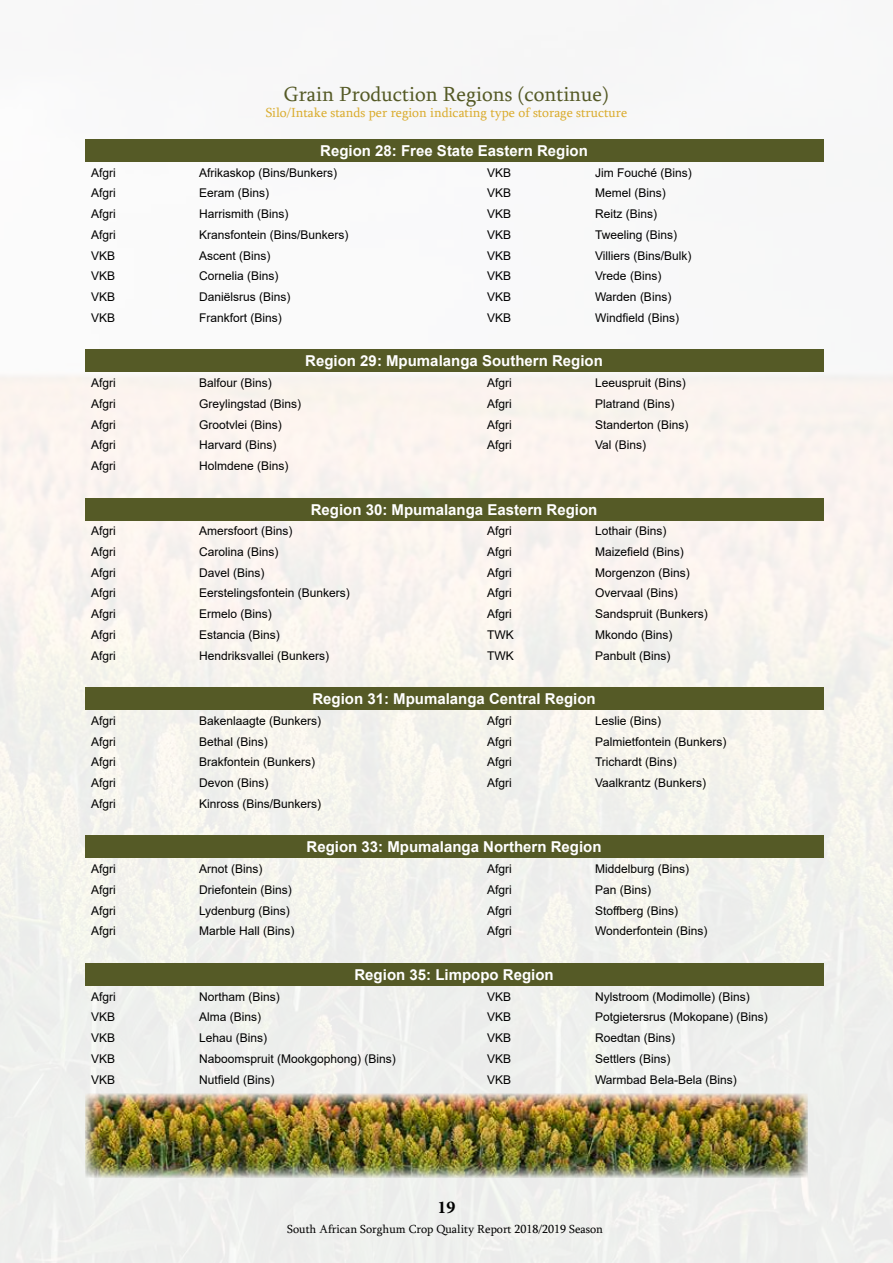
<style>
.page{position:relative;width:893px;height:1263px;background:#fff}
.page>*{position:absolute;margin:0;border:0;box-sizing:border-box;transform-origin:0 0}
.t1{font:21px "Sylfaen";color:#555a26}
.t2{font:700 18px "Minion Pro";color:#000}
.t3{font:700 15px "Arial";color:#fff}
.t4{font:13.5px "Sylfaen";color:#daac2e}
.t5{font:12px "Arial";color:#000}
.t6{font:12px "Sylfaen";color:#000}
</style>
<div class="page">
<img style="left:0;top:139px;width:893px;height:1124px">
<div style="left:85px;top:139px;width:738px;height:23px;background:#555a26"></div>
<div style="left:85px;top:349px;width:738px;height:23px;background:#555a26"></div>
<div style="left:85px;top:498px;width:738px;height:22px;background:#555a26"></div>
<div style="left:85px;top:687px;width:738px;height:23px;background:#555a26"></div>
<div style="left:85px;top:835px;width:738px;height:23px;background:#555a26"></div>
<div style="left:85px;top:963px;width:738px;height:23px;background:#555a26"></div>
<img style="left:85px;top:1094px;width:723px;height:84px">
<h1 class="t1" style="left:284px;top:85px;width:327px">Grain Production Regions (continue)</h1>
<p class="t4" style="left:266px;top:107px;width:363px">Silo/Intake stands per region indicating type of storage structure</p>
<p class="t3" style="left:320px;top:145px;width:269px">Region 28: Free State Eastern Region</p>
<p class="t5" style="left:91px;top:168px;width:26px">Afgri</p>
<p class="t5" style="left:199px;top:168px;width:140px">Afrikaskop (Bins/Bunkers)</p>
<p class="t5" style="left:487px;top:168px;width:26px">VKB</p>
<p class="t5" style="left:595px;top:168px;width:98px">Jim Fouché (Bins)</p>
<p class="t5" style="left:91px;top:189px;width:26px">Afgri</p>
<p class="t5" style="left:199px;top:189px;width:72px">Eeram (Bins)</p>
<p class="t5" style="left:487px;top:189px;width:26px">VKB</p>
<p class="t5" style="left:595px;top:189px;width:72px">Memel (Bins)</p>
<p class="t5" style="left:91px;top:209px;width:26px">Afgri</p>
<p class="t5" style="left:199px;top:209px;width:91px">Harrismith (Bins)</p>
<p class="t5" style="left:487px;top:209px;width:26px">VKB</p>
<p class="t5" style="left:595px;top:209px;width:64px">Reitz (Bins)</p>
<p class="t5" style="left:91px;top:230px;width:26px">Afgri</p>
<p class="t5" style="left:199px;top:230px;width:151px">Kransfontein (Bins/Bunkers)</p>
<p class="t5" style="left:487px;top:230px;width:26px">VKB</p>
<p class="t5" style="left:595px;top:230px;width:84px">Tweeling (Bins)</p>
<p class="t5" style="left:91px;top:251px;width:26px">VKB</p>
<p class="t5" style="left:199px;top:251px;width:73px">Ascent (Bins)</p>
<p class="t5" style="left:487px;top:251px;width:26px">VKB</p>
<p class="t5" style="left:595px;top:251px;width:98px">Villiers (Bins/Bulk)</p>
<p class="t5" style="left:91px;top:272px;width:26px">VKB</p>
<p class="t5" style="left:199px;top:272px;width:81px">Cornelia (Bins)</p>
<p class="t5" style="left:487px;top:272px;width:26px">VKB</p>
<p class="t5" style="left:595px;top:272px;width:68px">Vrede (Bins)</p>
<p class="t5" style="left:91px;top:292px;width:26px">VKB</p>
<p class="t5" style="left:199px;top:292px;width:93px">Daniëlsrus (Bins)</p>
<p class="t5" style="left:487px;top:292px;width:26px">VKB</p>
<p class="t5" style="left:595px;top:292px;width:78px">Warden (Bins)</p>
<p class="t5" style="left:91px;top:313px;width:26px">VKB</p>
<p class="t5" style="left:199px;top:313px;width:84px">Frankfort (Bins)</p>
<p class="t5" style="left:487px;top:313px;width:26px">VKB</p>
<p class="t5" style="left:595px;top:309px;width:86px">Windfield (Bins)</p>
<p class="t3" style="left:305px;top:355px;width:299px">Region 29: Mpumalanga Southern Region</p>
<p class="t5" style="left:91px;top:378px;width:26px">Afgri</p>
<p class="t5" style="left:199px;top:378px;width:74px">Balfour (Bins)</p>
<p class="t5" style="left:487px;top:378px;width:26px">Afgri</p>
<p class="t5" style="left:595px;top:378px;width:92px">Leeuspruit (Bins)</p>
<p class="t5" style="left:91px;top:399px;width:26px">Afgri</p>
<p class="t5" style="left:199px;top:399px;width:104px">Greylingstad (Bins)</p>
<p class="t5" style="left:487px;top:399px;width:26px">Afgri</p>
<p class="t5" style="left:595px;top:399px;width:81px">Platrand (Bins)</p>
<p class="t5" style="left:91px;top:420px;width:26px">Afgri</p>
<p class="t5" style="left:199px;top:420px;width:84px">Grootvlei (Bins)</p>
<p class="t5" style="left:487px;top:420px;width:26px">Afgri</p>
<p class="t5" style="left:595px;top:420px;width:95px">Standerton (Bins)</p>
<p class="t5" style="left:91px;top:440px;width:26px">Afgri</p>
<p class="t5" style="left:199px;top:440px;width:79px">Harvard (Bins)</p>
<p class="t5" style="left:487px;top:440px;width:26px">Afgri</p>
<p class="t5" style="left:595px;top:440px;width:53px">Val (Bins)</p>
<p class="t5" style="left:91px;top:461px;width:26px">Afgri</p>
<p class="t5" style="left:199px;top:461px;width:91px">Holmdene (Bins)</p>
<p class="t3" style="left:311px;top:504px;width:288px">Region 30: Mpumalanga Eastern Region</p>
<p class="t5" style="left:91px;top:526px;width:26px">Afgri</p>
<p class="t5" style="left:199px;top:526px;width:95px">Amersfoort (Bins)</p>
<p class="t5" style="left:487px;top:526px;width:26px">Afgri</p>
<p class="t5" style="left:595px;top:526px;width:73px">Lothair (Bins)</p>
<p class="t5" style="left:91px;top:547px;width:26px">Afgri</p>
<p class="t5" style="left:199px;top:547px;width:81px">Carolina (Bins)</p>
<p class="t5" style="left:487px;top:547px;width:26px">Afgri</p>
<p class="t5" style="left:595px;top:543px;width:90px">Maizefield (Bins)</p>
<p class="t5" style="left:91px;top:568px;width:26px">Afgri</p>
<p class="t5" style="left:199px;top:568px;width:67px">Davel (Bins)</p>
<p class="t5" style="left:487px;top:568px;width:26px">Afgri</p>
<p class="t5" style="left:595px;top:568px;width:96px">Morgenzon (Bins)</p>
<p class="t5" style="left:91px;top:589px;width:26px">Afgri</p>
<p class="t5" style="left:199px;top:589px;width:152px">Eerstelingsfontein (Bunkers)</p>
<p class="t5" style="left:487px;top:589px;width:26px">Afgri</p>
<p class="t5" style="left:595px;top:589px;width:84px">Overvaal (Bins)</p>
<p class="t5" style="left:91px;top:609px;width:26px">Afgri</p>
<p class="t5" style="left:199px;top:609px;width:74px">Ermelo (Bins)</p>
<p class="t5" style="left:487px;top:609px;width:26px">Afgri</p>
<p class="t5" style="left:595px;top:609px;width:114px">Sandspruit (Bunkers)</p>
<p class="t5" style="left:91px;top:630px;width:26px">Afgri</p>
<p class="t5" style="left:199px;top:630px;width:82px">Estancia (Bins)</p>
<p class="t5" style="left:487px;top:630px;width:28px">TWK</p>
<p class="t5" style="left:595px;top:630px;width:79px">Mkondo (Bins)</p>
<p class="t5" style="left:91px;top:651px;width:26px">Afgri</p>
<p class="t5" style="left:199px;top:651px;width:132px">Hendriksvallei (Bunkers)</p>
<p class="t5" style="left:487px;top:651px;width:28px">TWK</p>
<p class="t5" style="left:595px;top:651px;width:77px">Panbult (Bins)</p>
<p class="t3" style="left:312px;top:693px;width:285px">Region 31: Mpumalanga Central Region</p>
<p class="t5" style="left:91px;top:716px;width:26px">Afgri</p>
<p class="t5" style="left:199px;top:716px;width:124px">Bakenlaagte (Bunkers)</p>
<p class="t5" style="left:487px;top:716px;width:26px">Afgri</p>
<p class="t5" style="left:595px;top:716px;width:68px">Leslie (Bins)</p>
<p class="t5" style="left:91px;top:737px;width:26px">Afgri</p>
<p class="t5" style="left:199px;top:737px;width:70px">Bethal (Bins)</p>
<p class="t5" style="left:487px;top:737px;width:26px">Afgri</p>
<p class="t5" style="left:595px;top:737px;width:133px">Palmietfontein (Bunkers)</p>
<p class="t5" style="left:91px;top:758px;width:26px">Afgri</p>
<p class="t5" style="left:199px;top:758px;width:118px">Brakfontein (Bunkers)</p>
<p class="t5" style="left:487px;top:758px;width:26px">Afgri</p>
<p class="t5" style="left:595px;top:758px;width:83px">Trichardt (Bins)</p>
<p class="t5" style="left:91px;top:778px;width:26px">Afgri</p>
<p class="t5" style="left:199px;top:778px;width:71px">Devon (Bins)</p>
<p class="t5" style="left:487px;top:778px;width:26px">Afgri</p>
<p class="t5" style="left:595px;top:778px;width:113px">Vaalkrantz (Bunkers)</p>
<p class="t5" style="left:91px;top:799px;width:26px">Afgri</p>
<p class="t5" style="left:199px;top:799px;width:124px">Kinross (Bins/Bunkers)</p>
<p class="t3" style="left:307px;top:841px;width:297px">Region 33: Mpumalanga Northern Region</p>
<p class="t5" style="left:91px;top:864px;width:26px">Afgri</p>
<p class="t5" style="left:199px;top:864px;width:65px">Arnot (Bins)</p>
<p class="t5" style="left:487px;top:864px;width:26px">Afgri</p>
<p class="t5" style="left:595px;top:864px;width:96px">Middelburg (Bins)</p>
<p class="t5" style="left:91px;top:885px;width:26px">Afgri</p>
<p class="t5" style="left:199px;top:885px;width:94px">Driefontein (Bins)</p>
<p class="t5" style="left:487px;top:885px;width:26px">Afgri</p>
<p class="t5" style="left:595px;top:885px;width:58px">Pan (Bins)</p>
<p class="t5" style="left:91px;top:906px;width:26px">Afgri</p>
<p class="t5" style="left:199px;top:906px;width:92px">Lydenburg (Bins)</p>
<p class="t5" style="left:487px;top:906px;width:26px">Afgri</p>
<p class="t5" style="left:595px;top:902px;width:85px">Stoffberg (Bins)</p>
<p class="t5" style="left:91px;top:927px;width:26px">Afgri</p>
<p class="t5" style="left:199px;top:927px;width:97px">Marble Hall (Bins)</p>
<p class="t5" style="left:487px;top:927px;width:26px">Afgri</p>
<p class="t5" style="left:595px;top:927px;width:114px">Wonderfontein (Bins)</p>
<p class="t3" style="left:354px;top:969px;width:201px">Region 35: Limpopo Region</p>
<p class="t5" style="left:91px;top:992px;width:26px">Afgri</p>
<p class="t5" style="left:199px;top:992px;width:82px">Northam (Bins)</p>
<p class="t5" style="left:487px;top:992px;width:26px">VKB</p>
<p class="t5" style="left:595px;top:992px;width:156px">Nylstroom (Modimolle) (Bins)</p>
<p class="t5" style="left:91px;top:1013px;width:26px">VKB</p>
<p class="t5" style="left:199px;top:1013px;width:64px">Alma (Bins)</p>
<p class="t5" style="left:487px;top:1013px;width:26px">VKB</p>
<p class="t5" style="left:595px;top:1013px;width:174px">Potgietersrus (Mokopane) (Bins)</p>
<p class="t5" style="left:91px;top:1033px;width:26px">VKB</p>
<p class="t5" style="left:199px;top:1033px;width:70px">Lehau (Bins)</p>
<p class="t5" style="left:487px;top:1033px;width:26px">VKB</p>
<p class="t5" style="left:595px;top:1033px;width:82px">Roedtan (Bins)</p>
<p class="t5" style="left:91px;top:1054px;width:26px">VKB</p>
<p class="t5" style="left:199px;top:1054px;width:198px">Naboomspruit (Mookgophong) (Bins)</p>
<p class="t5" style="left:487px;top:1054px;width:26px">VKB</p>
<p class="t5" style="left:595px;top:1054px;width:77px">Settlers (Bins)</p>
<p class="t5" style="left:91px;top:1075px;width:26px">VKB</p>
<p class="t5" style="left:199px;top:1071px;width:77px">Nutfield (Bins)</p>
<p class="t5" style="left:487px;top:1075px;width:26px">VKB</p>
<p class="t5" style="left:595px;top:1075px;width:143px">Warmbad Bela-Bela (Bins)</p>
<h2 class="t2" style="left:437px;top:1196px;width:19px">19</h2>
<p class="t6" style="left:287px;top:1224px;width:317px">South African Sorghum Crop Quality Report 2018/2019 Season</p>
</div>
